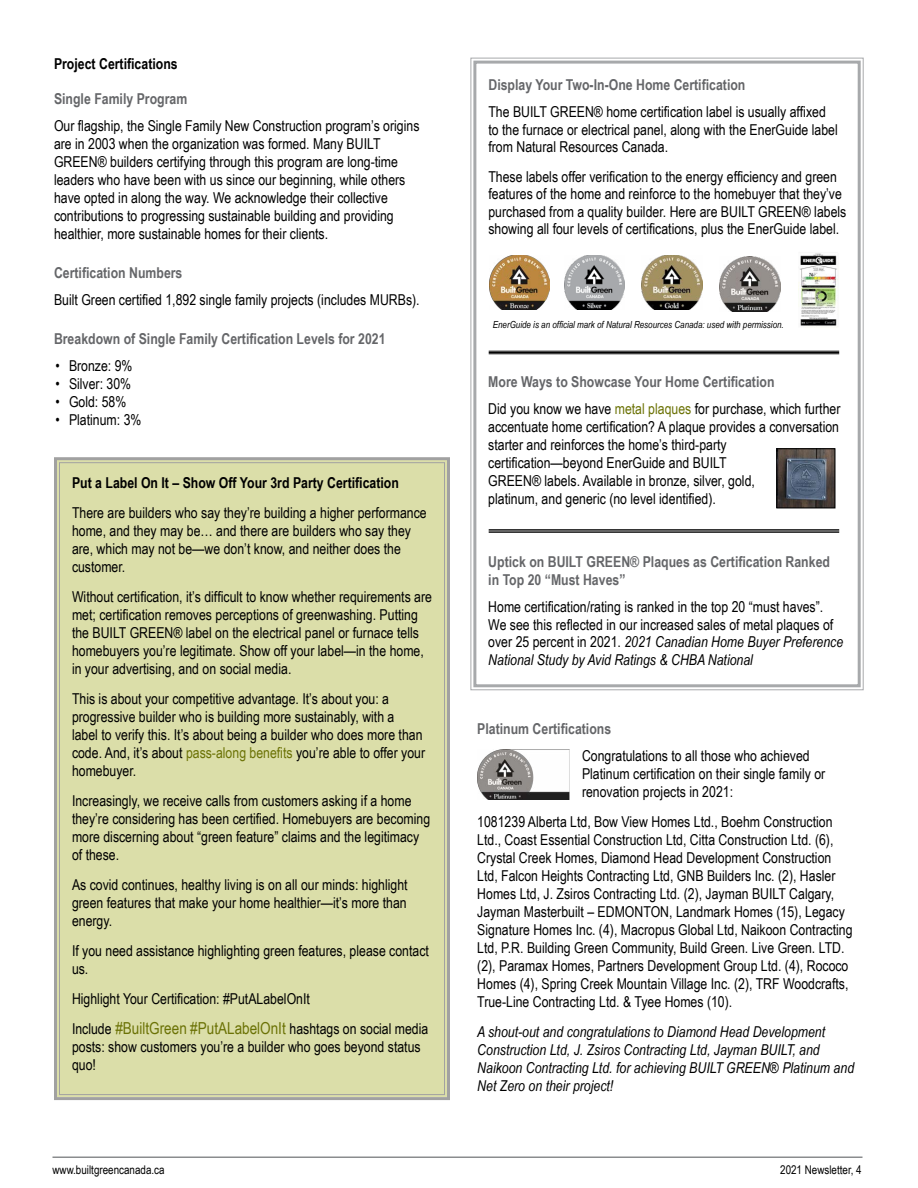
<style>
.page{position:relative;width:918px;height:1188px;background:#fff}
.page>*{position:absolute;margin:0;border:0;box-sizing:border-box;transform-origin:0 0}
.t1{font:15px/18px "Arial Narrow";color:#000}
.t2{font:700 15px/18px "Arial Narrow";color:#656669}
.t3{font:italic 15px/18px "Arial Narrow";color:#000}
.t4{font:700 15px "Arial Narrow";color:#000}
.t5{font:12px "Arial Narrow";color:#000}
.t6{font:italic 9.75px "Arial Narrow";color:#000}
.s1{color:#6b7205}
.s2{font-size:16.5px;color:#6b7205}
.s3{font-weight:700;color:#656669}
.s4{font-style:italic}
</style>
<div class="page">
<hr style="left:52px;top:1156px;width:810px;height:2px;background:#8a8c8e">
<img style="left:477px;top:749px;width:93px;height:51px">
<svg style="left:470px;top:57px;width:394px;height:634px"></svg>
<div style="left:473px;top:61px;width:388px;height:626px;border:3px solid #939598"></div>
<img style="left:490px;top:255px;width:60px;height:54px">
<img style="left:642px;top:255px;width:60px;height:55px">
<img style="left:720px;top:256px;width:60px;height:55px">
<img style="left:564px;top:255px;width:61px;height:55px">
<hr style="left:489px;top:351px;width:350px;height:1px;background:#000">
<hr style="left:489px;top:352px;width:350px;height:1px;background:#000">
<hr style="left:489px;top:354px;width:350px;height:1px;background:#000">
<img style="left:798px;top:251px;width:41px;height:77px">
<img style="left:778px;top:450px;width:55px;height:56px">
<div style="left:776px;top:448px;width:59px;height:60px;border:1px solid #000"></div>
<div style="left:54px;top:457px;width:396px;height:643px;background:#dbdea9"></div>
<hr style="left:489px;top:529px;width:350px;height:1px;background:#000">
<hr style="left:489px;top:531px;width:350px;height:1px;background:#000">
<hr style="left:489px;top:532px;width:350px;height:1px;background:#000">
<p class="t4" style="left:54px;top:53px;width:125px">Project Certifications</p>
<p class="t2" style="left:54px;top:89px;width:135px">Single Family Program</p>
<p class="t1" style="left:54px;top:116px;width:367px">Our flagship, the Single Family New Construction program’s origins are in 2003 when the organization was formed. Many BUILT GREEN® builders certifying through this program are long-time leaders who have been with us since our beginning, while others have opted in along the way. We acknowledge their collective contributions to progressing sustainable building and providing healthier, more sustainable homes for their clients.</p>
<p class="t2" style="left:54px;top:263px;width:130px">Certification Numbers</p>
<p class="t1" style="left:54px;top:290px;width:367px">Built Green certified 1,892 single family projects (includes MURBs).</p>
<p class="t2" style="left:54px;top:329px;width:333px">Breakdown of Single Family Certification Levels for 2021</p>
<p class="t1" style="left:56px;top:356px;width:79px">• Bronze: 9%</p>
<p class="t1" style="left:56px;top:374px;width:77px">• Silver: 30%</p>
<p class="t1" style="left:56px;top:392px;width:72px">• Gold: 58%</p>
<p class="t1" style="left:56px;top:410px;width:87px">• Platinum: 3%</p>
<p class="t4" style="left:72px;top:472px;width:328px">Put a Label On It – Show Off Your 3rd Party Certification</p>
<p class="t1" style="left:72px;top:503px;width:356px">There are builders who say they’re building a higher performance home, and they may be… and there are builders who say they are, which may not be—we don’t know, and neither does the customer.</p>
<p class="t1" style="left:72px;top:587px;width:362px">Without certification, it’s difficult to know whether requirements are met; certification removes perceptions of greenwashing. Putting the BUILT GREEN® label on the electrical panel or furnace tells homebuyers you’re legitimate. Show off your label—in the home, in your advertising, and on social media.</p>
<p class="t1" style="left:72px;top:689px;width:355px">This is about your competitive advantage. It’s about you: a progressive builder who is building more sustainably, with a<br>label to verify this. It’s about being a builder who does more than code. And, it’s about <span class="s1">pass-along benefits</span> you’re able to offer your homebuyer.</p>
<p class="t1" style="left:72px;top:791px;width:360px">Increasingly, we receive calls from customers asking if a home they’re considering has been certified. Homebuyers are becoming more discerning about “green feature” claims and the legitimacy of these.</p>
<p class="t1" style="left:72px;top:875px;width:337px;text-align:justify">As covid continues, healthy living is on all our minds: highlight green features that make your home healthier—it’s more than energy.</p>
<p class="t1" style="left:72px;top:941px;width:358px">If you need assistance highlighting green features, please contact us.</p>
<p class="t1" style="left:72px;top:983px;width:358px;line-height:30px">Highlight Your Certification: #PutALabelOnIt<br>Include <span class="s2">#BuiltGreen #PutALabelOnIt</span> hashtags on social media</p>
<p class="t1" style="left:72px;top:1037px;width:350px">posts: show customers you’re a builder who goes beyond status quo!</p>
<p class="t2" style="left:488px;top:75px;width:259px">Display Your Two-In-One Home Certification</p>
<p class="t1" style="left:488px;top:102px;width:351px;line-height:17.5px">The BUILT GREEN® home certification label is usually affixed to the furnace or electrical panel, along with the EnerGuide label from Natural Resources Canada.</p>
<p class="t1" style="left:488px;top:167px;width:359px;line-height:17.5px">These labels offer verification to the energy efficiency and green features of the home and reinforce to the homebuyer that they’ve purchased from a quality builder. Here are BUILT GREEN® labels showing all four levels of certifications, plus the EnerGuide label.</p>
<p class="t6" style="left:493px;top:318px;width:293px">EnerGuide is an official mark of Natural Resources Canada: used with permission.</p>
<p class="t1" style="left:488px;top:368px;width:354px;line-height:27px"><span class="s3">More Ways to Showcase Your Home Certification<br></span>Did you know we have <span class="s1">metal plaques</span> for purchase, which further</p>
<p class="t1" style="left:488px;top:418px;width:352px">accentuate home certification? A plaque provides a conversation starter and reinforces the home’s third-party certification—beyond EnerGuide and BUILT<br>GREEN® labels. Available in bronze, silver, gold,<br>platinum, and generic (no level identified).</p>
<p class="t2" style="left:488px;top:552px;width:343px">Uptick on BUILT GREEN® Plaques as Certification Ranked in Top 20 “Must Haves”</p>
<p class="t1" style="left:488px;top:597px;width:356px;line-height:17.5px">Home certification/rating is ranked in the top 20 “must haves”.<br>We see this reflected in our increased sales of metal plaques of over 25 percent in 2021. <span class="s4">2021 Canadian Home Buyer Preference National Study by Avid Ratings &amp; CHBA National</span></p>
<p class="t2" style="left:477px;top:719px;width:135px">Platinum Certifications</p>
<p class="t1" style="left:582px;top:746px;width:245px">Congratulations to all those who achieved<br>Platinum certification on their single family or renovation projects in 2021:</p>
<p class="t1" style="left:477px;top:812px;width:377px">1081239 Alberta Ltd, Bow View Homes Ltd., Boehm Construction Ltd., Coast Essential Construction Ltd, Citta Construction Ltd. (6), Crystal Creek Homes, Diamond Head Development Construction Ltd, Falcon Heights Contracting Ltd, GNB Builders Inc. (2), Hasler Homes Ltd, J. Zsiros Contracting Ltd. (2), Jayman BUILT Calgary, Jayman Masterbuilt – EDMONTON, Landmark Homes (15), Legacy Signature Homes Inc. (4), Macropus Global Ltd, Naikoon Contracting Ltd, P.R. Building Green Community, Build Green. Live Green. LTD. (2), Paramax Homes, Partners Development Group Ltd. (4), Rococo Homes (4), Spring Creek Mountain Village Inc. (2), TRF Woodcrafts, True-Line Contracting Ltd. &amp; Tyee Homes (10).</p>
<p class="t3" style="left:477px;top:1023px;width:378px">A shout-out and congratulations to Diamond Head Development Construction Ltd, J. Zsiros Contracting Ltd, Jayman BUILT, and Naikoon Contracting Ltd. for achieving BUILT GREEN® Platinum and Net Zero on their project!</p>
<p class="t5" style="left:52px;top:1161px;width:114px">www.builtgreencanada.ca</p>
<p class="t5" style="left:780px;top:1161px;width:83px">2021 Newsletter, 4</p>
</div>
